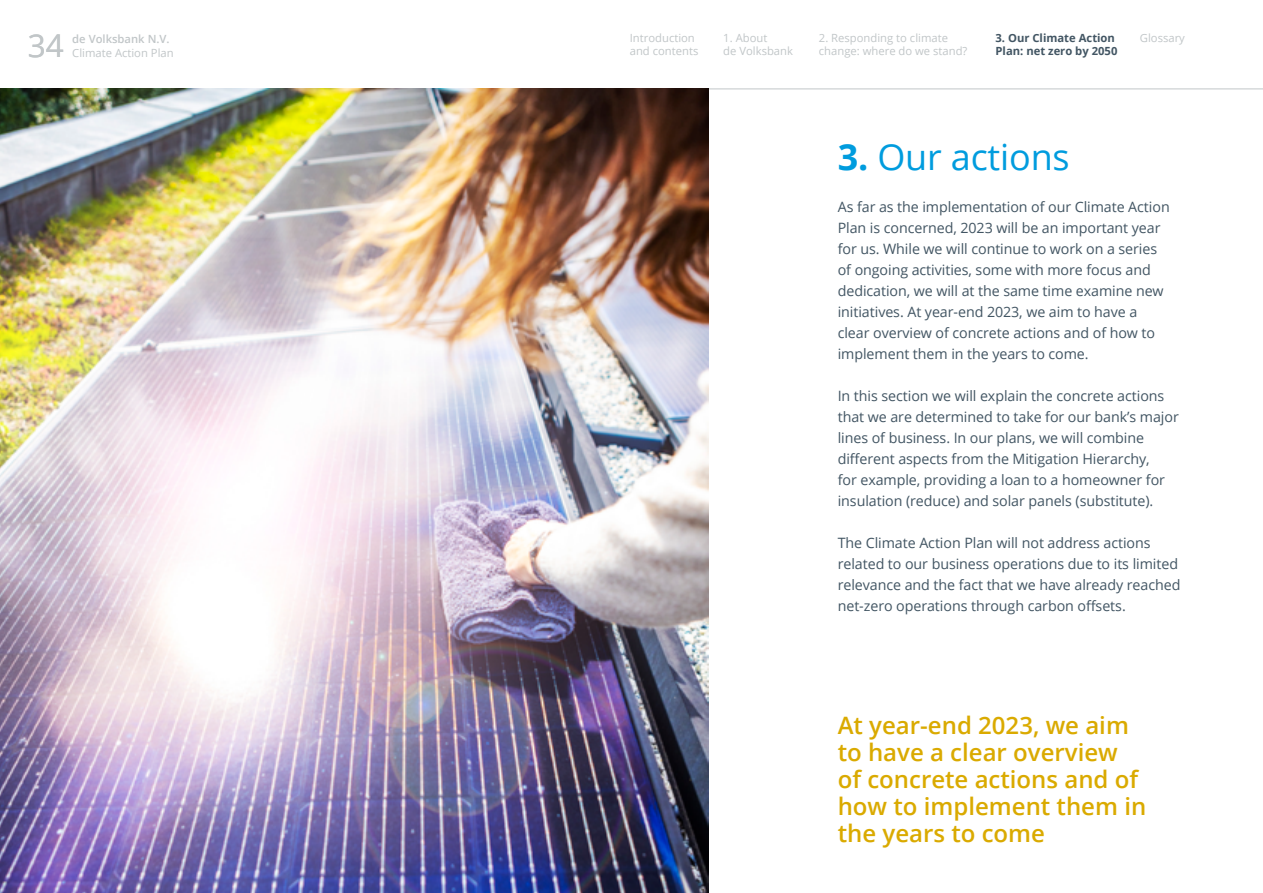
<style>
.page{position:relative;width:1263px;height:893px;background:#fff}
.page>*{position:absolute;margin:0;border:0;box-sizing:border-box;transform-origin:0 0}
.Niv_1__Kop_13_14_E{font:36px "Open Sans";letter-spacing:-.005em;color:#009cde}
.t1{font:31.5px "Open Sans";color:#c1c6c8}
.Streamer_geel{font:600 24px/27px "Open Sans";color:#daaa00}
.Body_E{font:14.25px/21px "Open Sans";letter-spacing:-.005em;color:#425563}
.t2{font:11.25px/13.5px "Open Sans";color:#c1c6c8}
.t3{font:700 11.25px/13.5px "Open Sans";color:#425563}
.t4{font:600 11.25px "Open Sans";color:#c1c6c8}
.s1{font-weight:700}
</style>
<div class="page">
<hr style="left:0;top:89px;width:1263px;height:1px;background:#c1c6c8">
<img style="left:0;top:89px;width:709px;height:804px">
<h2 class="t1" style="left:28px;top:24px;width:38px">34</h2>
<p class="t4" style="left:72px;top:31px;width:99px">de Volksbank N.V.</p>
<p class="t2" style="left:72px;top:45px;width:103px">Climate Action Plan</p>
<p class="t2" style="left:630px;top:31px;width:70px">Introduction and contents</p>
<p class="t2" style="left:723px;top:31px;width:71px">1. About<br>de Volksbank</p>
<p class="t2" style="left:819px;top:31px;width:150px">2. Responding to climate change: where do we stand?</p>
<p class="t3" style="left:995px;top:31px;width:123px">3. Our Climate Action<br>Plan: net zero by 2050</p>
<p class="t2" style="left:1140px;top:31px;width:47px">Glossary</p>
<p class="Niv_1__Kop_13_14_E" style="left:838px;top:132px;width:234px"><span class="s1">3.</span> Our actions</p>
<p class="Body_E" style="left:838px;top:196px;width:333px">As far as the implementation of our Climate Action Plan is concerned, 2023 will be an important year for us. While we will continue to work on a series of ongoing activities, some with more focus and dedication, we will at the same time examine new initiatives. At year-end 2023, we aim to have a clear overview of concrete actions and of how to implement them in the years to come.</p>
<p class="Body_E" style="left:838px;top:385px;width:343px">In this section we will explain the concrete actions that we are determined to take for our bank’s major lines of business. In our plans, we will combine different aspects from the Mitigation Hierarchy,<br>for example, providing a loan to a homeowner for insulation (reduce) and solar panels (substitute).</p>
<p class="Body_E" style="left:838px;top:532px;width:344px">The Climate Action Plan will not address actions related to our business operations due to its limited relevance and the fact that we have already reached net-zero operations through carbon offsets.</p>
<p class="Streamer_geel" style="left:838px;top:711px;width:310px">At year-end 2023, we aim to have a clear overview of concrete actions and of how to implement them in the years to come</p>
</div>
